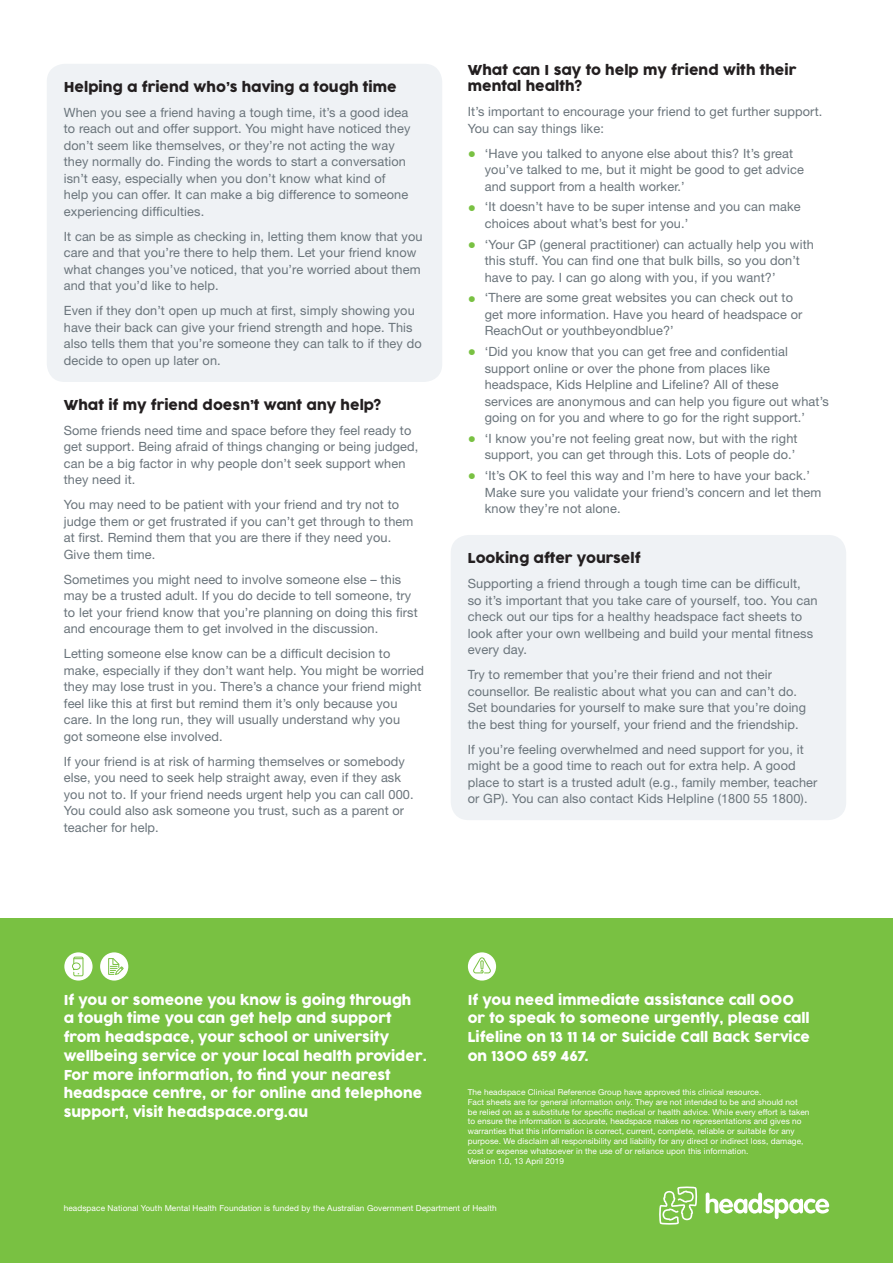
<style>
.page{position:relative;width:893px;height:1263px;background:#fff}
.page>*{position:absolute;margin:0;border:0;box-sizing:border-box;transform-origin:0 0}
.t1{font:13.5px/18.8px "Cocogoose Pro";color:#fff}
.t2{font:13.5px/16.2px "Cocogoose Pro";color:#231f20}
.t3{font:12.75px/16.5px "Helvetica Neue LT Std";letter-spacing:.01em;color:#6a747b}
.t4{font:8.25px/9.9px "Helvetica Neue LT Std";letter-spacing:.01em;color:#fff}
.s1{font-size:16.5px;color:#79c142}
</style>
<div class="page">
<div style="left:0;top:918px;width:893px;height:345px;background:#79c142"></div>
<svg style="left:64px;top:952px;width:29px;height:28px"></svg>
<div style="left:73px;top:957px;width:10px;height:19px;border:1px solid #79c142"></div>
<svg style="left:72px;top:958px;width:11px;height:16px"></svg>
<div style="left:100px;top:952px;width:28px;height:28px;background:#fff;border-radius:50%"></div>
<svg style="left:108px;top:958px;width:16px;height:17px"></svg>
<div style="left:468px;top:952px;width:28px;height:28px;background:#fff;border-radius:50%"></div>
<svg style="left:473px;top:956px;width:19px;height:17px"></svg>
<svg style="left:659px;top:1186px;width:38px;height:39px"></svg>
<svg style="left:706px;top:1192px;width:123px;height:27px"></svg>
<div style="left:451px;top:535px;width:395px;height:285px;background:#eff2f5;border-radius:18px"></div>
<div style="left:47px;top:64px;width:395px;height:318px;background:#eff2f5;border-radius:18px"></div>
<p class="t2" style="left:64px;top:79px;width:334px">Helping a friend who’s having a tough time</p>
<p class="t3" style="left:64px;top:104px;width:348px">When you see a friend having a tough time, it’s a good idea to reach out and offer support. You might have noticed they don’t seem like themselves, or they’re not acting the way they normally do. Finding the words to start a conversation isn’t easy, especially when you don’t know what kind of help you can offer. It can make a big difference to someone experiencing difficulties.</p>
<p class="t3" style="left:64px;top:228px;width:360px">It can be as simple as checking in, letting them know that you care and that you’re there to help them. Let your friend know what changes you’ve noticed, that you’re worried about them and that you’d like to help.</p>
<p class="t3" style="left:64px;top:302px;width:359px">Even if they don’t open up much at first, simply showing you have their back can give your friend strength and hope. This also tells them that you’re someone they can talk to if they do decide to open up later on.</p>
<p class="t2" style="left:64px;top:397px;width:319px">What if my friend doesn’t want any help?</p>
<p class="t3" style="left:64px;top:422px;width:356px">Some friends need time and space before they feel ready to get support. Being afraid of things changing or being judged, can be a big factor in why people don’t seek support when they need it.</p>
<p class="t3" style="left:64px;top:496px;width:351px">You may need to be patient with your friend and try not to judge them or get frustrated if you can’t get through to them at first. Remind them that you are there if they need you.<br>Give them time.</p>
<p class="t3" style="left:64px;top:571px;width:355px">Sometimes you might need to involve someone else – this may be a trusted adult. If you do decide to tell someone, try to let your friend know that you’re planning on doing this first and encourage them to get involved in the discussion.</p>
<p class="t3" style="left:64px;top:645px;width:362px">Letting someone else know can be a difficult decision to make, especially if they don’t want help. You might be worried they may lose trust in you. There’s a chance your friend might feel like this at first but remind them it’s only because you care. In the long run, they will usually understand why you<br>got someone else involved.</p>
<p class="t3" style="left:64px;top:753px;width:351px">If your friend is at risk of harming themselves or somebody else, you need to seek help straight away, even if they ask you not to. If your friend needs urgent help you can call 000.<br>You could also ask someone you trust, such as a parent or teacher for help.</p>
<p class="t2" style="left:468px;top:62px;width:330px">What can I say to help my friend with their mental health?</p>
<p class="t3" style="left:468px;top:103px;width:356px">It’s important to encourage your friend to get further support.<br>You can say things like:</p>
<p class="t3" style="left:485px;top:145px;width:321px;text-indent:-17px"><span class="s1">•</span> ‘Have you talked to anyone else about this? It’s great you’ve talked to me, but it might be good to get advice and support from a health worker.’</p>
<p class="t3" style="left:485px;top:198px;width:317px;text-indent:-17px"><span class="s1">•</span> ‘It doesn’t have to be super intense and you can make choices about what’s best for you.’</p>
<p class="t3" style="left:485px;top:236px;width:331px;text-indent:-17px"><span class="s1">•</span> ‘Your GP (general practitioner) can actually help you with this stuff. You can find one that bulk bills, so you don’t have to pay. I can go along with you, if you want?’</p>
<p class="t3" style="left:485px;top:289px;width:319px;text-indent:-17px"><span class="s1">•</span> ‘There are some great websites you can check out to get more information. Have you heard of headspace or<br>ReachOut or youthbeyondblue?’</p>
<p class="t3" style="left:485px;top:343px;width:346px;text-indent:-17px"><span class="s1">•</span> ‘Did you know that you can get free and confidential support online or over the phone from places like headspace, Kids Helpline and Lifeline? All of these services are anonymous and can help you figure out what’s going on for you and where to go for the right support.’</p>
<p class="t3" style="left:468px;top:430px;width:331px;text-align:right"><span class="s1">•</span> ‘I know you’re not feeling great now, but with the right support, you can get through this. Lots of people do.’</p>
<p class="t3" style="left:485px;top:467px;width:338px;text-indent:-17px"><span class="s1">•</span> ‘It’s OK to feel this way and I’m here to have your back.’<br>Make sure you validate your friend’s concern and let them know they’re not alone.</p>
<p class="t2" style="left:468px;top:550px;width:174px">Looking after yourself</p>
<p class="t3" style="left:468px;top:575px;width:351px">Supporting a friend through a tough time can be difficult, so it’s important that you take care of yourself, too. You can check out our tips for a healthy headspace fact sheets to look after your own wellbeing and build your mental fitness every day.</p>
<p class="t3" style="left:468px;top:666px;width:340px">Try to remember that you’re their friend and not their counsellor. Be realistic about what you can and can’t do.<br>Set boundaries for yourself to make sure that you’re doing the best thing for yourself, your friend and the friendship.</p>
<p class="t3" style="left:468px;top:741px;width:351px">If you’re feeling overwhelmed and need support for you, it might be a good time to reach out for extra help. A good place to start is a trusted adult (e.g., family member, teacher or GP). You can also contact Kids Helpline (1800 55 1800).</p>
<p class="t1" style="left:64px;top:991px;width:365px">If you or someone you know is going through<br>a tough time you can get help and support from headspace, your school or university wellbeing service or your local health provider.<br>For more information, to find your nearest headspace centre, or for online and telephone support, visit headspace.org.au</p>
<p class="t1" style="left:468px;top:991px;width:344px">If you need immediate assistance call 000 or to speak to someone urgently, please call Lifeline on 13 11 14 or Suicide Call Back Service on 1300 659 467.</p>
<p class="t4" style="left:468px;top:1087px;width:343px">The headspace Clinical Reference Group have approved this clinical resource.<br>Fact sheets are for general information only. They are not intended to be and should not<br>be relied on as a substitute for specific medical or health advice. While every effort is taken to ensure the information is accurate, headspace makes no representations and gives no warranties that this information is correct, current, complete, reliable or suitable for any purpose. We disclaim all responsibility and liability for any direct or indirect loss, damage, cost or expense whatsoever in the use of or reliance upon this information.<br>Version 1.0, 13 April 2019</p>
<p class="t4" style="left:64px;top:1203px;width:434px">headspace National Youth Mental Health Foundation is funded by the Australian Government Department of Health</p>
</div>
